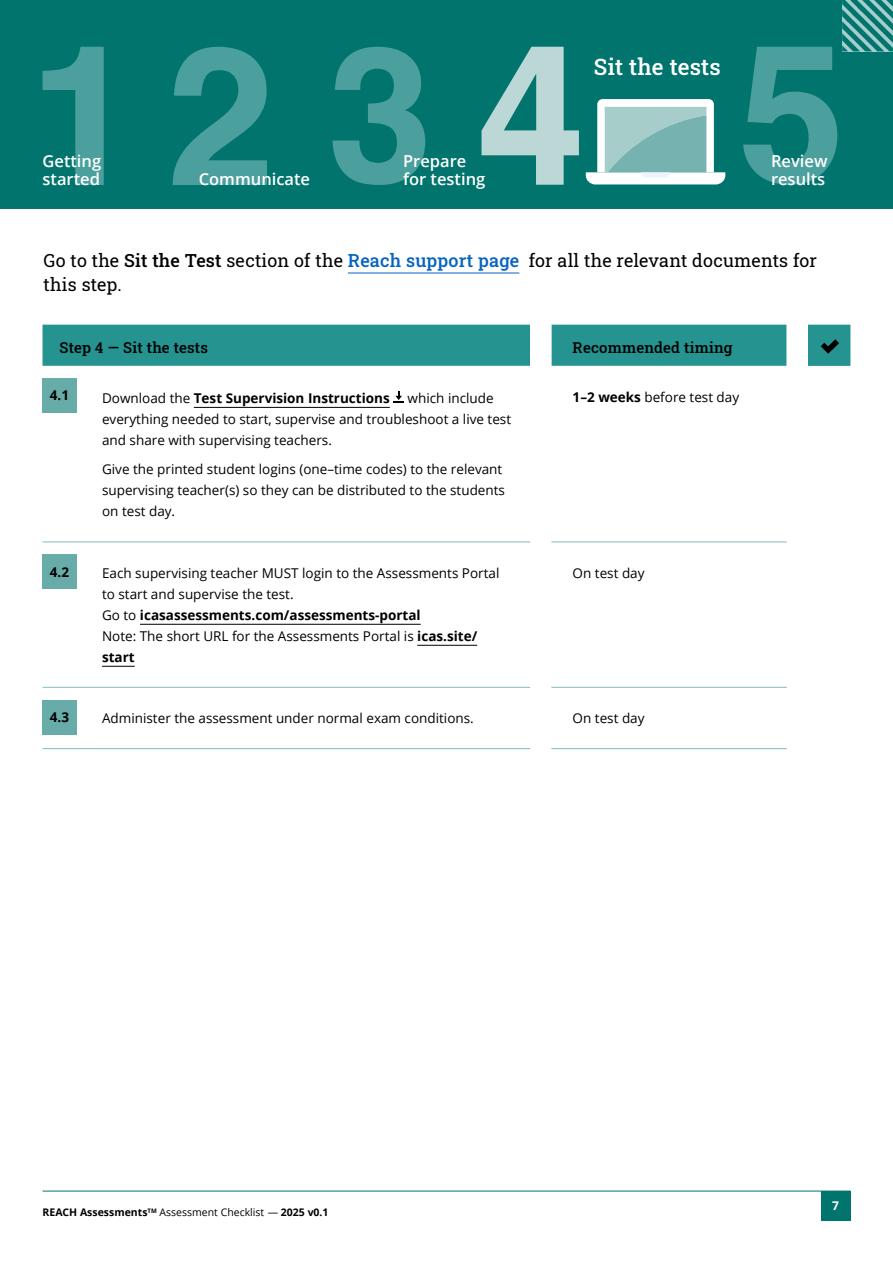
<style>
.page{position:relative;width:893px;height:1263px;background:#fff}
.page>*{position:absolute;margin:0;border:0;box-sizing:border-box;transform-origin:0 0}
.t1{font:500 22.5px "Roboto Slab";letter-spacing:.01em;color:#fff}
.t2{font:18px/24px "Roboto Slab";letter-spacing:.01em;color:#000}
.t3{font:600 16.5px/18px "Open Sans";color:#fff}
.t4{font:500 15px "Roboto Slab";letter-spacing:.01em;color:#000}
.t5{font:13.5px/21px "Open Sans";color:#000}
.t6{font:700 13.5px "Open Sans";color:#000}
.t7{font:700 12px "Open Sans";color:#fff}
.t8{font:700 10.5px "Open Sans";color:#000}
.s1{font-weight:500}
.s2{font-weight:500;color:#0563c1}
.s3{font-weight:400}
.s4{font-weight:700}
</style>
<div class="page">
<hr style="left:43px;top:1191px;width:807px;height:1px;background:#00746d">
<div style="left:821px;top:1191px;width:29px;height:29px;background:#00746d"></div>
<svg style="left:43px;top:378px;width:744px;height:371px"></svg>
<hr style="left:43px;top:541px;width:42px;height:1px;background:#83b9b8">
<hr style="left:85px;top:541px;width:445px;height:1px;background:#83b9b8">
<hr style="left:551px;top:541px;width:236px;height:1px;background:#83b9b8">
<hr style="left:43px;top:687px;width:42px;height:1px;background:#83b9b8">
<hr style="left:43px;top:748px;width:42px;height:1px;background:#83b9b8">
<hr style="left:85px;top:687px;width:445px;height:1px;background:#83b9b8">
<hr style="left:85px;top:748px;width:445px;height:1px;background:#83b9b8">
<hr style="left:551px;top:687px;width:236px;height:1px;background:#83b9b8">
<hr style="left:551px;top:748px;width:236px;height:1px;background:#83b9b8">
<div style="left:43px;top:379px;width:34px;height:34px;background:#68aca9"></div>
<hr style="left:194px;top:407px;width:196px;height:1px;background:#000">
<svg style="left:393px;top:391px;width:11px;height:12px"></svg>
<div style="left:43px;top:555px;width:34px;height:34px;background:#68aca9"></div>
<hr style="left:140px;top:624px;width:281px;height:1px;background:#000">
<hr style="left:417px;top:645px;width:60px;height:1px;background:#000">
<hr style="left:102px;top:666px;width:33px;height:1px;background:#000">
<div style="left:43px;top:700px;width:34px;height:34px;background:#68aca9"></div>
<svg style="left:43px;top:325px;width:807px;height:41px;background:#319894"></svg>
<div style="left:0;top:0;width:893px;height:209px;background:#00746d"></div>
<svg style="left:332px;top:47px;width:93px;height:138px"></svg>
<svg style="left:43px;top:47px;width:61px;height:138px"></svg>
<svg style="left:481px;top:47px;width:98px;height:138px"></svg>
<svg style="left:173px;top:47px;width:94px;height:138px"></svg>
<svg style="left:743px;top:0;width:150px;height:185px"></svg>
<svg style="left:586px;top:99px;width:139px;height:85px;background:#99c6c4"></svg>
<hr style="left:348px;top:273px;width:171px;height:1px;background:#0563c1">
<h1 class="t1" style="left:594px;top:51px;width:128px">Sit the tests</h1>
<p class="t3" style="left:43px;top:152px;width:60px">Getting started</p>
<p class="t3" style="left:771px;top:152px;width:58px">Review</p>
<p class="t3" style="left:403px;top:152px;width:84px">Prepare for testing</p>
<p class="t3" style="left:199px;top:170px;width:113px">Communicate</p>
<p class="t3" style="left:771px;top:170px;width:56px">results</p>
<h2 class="t2" style="left:44px;top:248px;width:775px">Go to the <span class="s1">Sit the Test</span> section of the <span class="s2">Reach support page</span> for all the relevant documents for this step.</h2>
<p class="t4" style="left:60px;top:337px;width:150px">Step 4 — Sit the tests</p>
<p class="t4" style="left:573px;top:337px;width:161px">Recommended timing</p>
<p class="t6" style="left:50px;top:386px;width:21px">4.1</p>
<p class="t6" style="left:102px;top:388px;width:289px"><span class="s3">Download the</span> Test Supervision Instructions</p>
<p class="t5" style="left:573px;top:386px;width:168px"><span class="s4">1–2 weeks</span> before test day</p>
<p class="t5" style="left:102px;top:387px;width:411px;text-indent:306px">which include everything needed to start, supervise and troubleshoot a live test and share with supervising teachers.</p>
<p class="t5" style="left:102px;top:459px;width:404px">Give the printed student logins (one–time codes) to the relevant supervising teacher(s) so they can be distributed to the students on test day.</p>
<p class="t6" style="left:50px;top:562px;width:21px">4.2</p>
<p class="t5" style="left:102px;top:562px;width:399px">Each supervising teacher MUST login to the Assessments Portal to start and supervise the test.<br>Go to <span class="s4">icasassessments.com/assessments-portal<br></span>Note: The short URL for the Assessments Portal is <span class="s4">icas.site/ start</span></p>
<p class="t5" style="left:573px;top:562px;width:73px">On test day</p>
<p class="t6" style="left:50px;top:707px;width:21px">4.3</p>
<p class="t5" style="left:102px;top:707px;width:373px">Administer the assessment under normal exam conditions.</p>
<p class="t5" style="left:573px;top:707px;width:73px">On test day</p>
<p class="t8" style="left:43px;top:1205px;width:288px">REACH Assessments<sup>TM</sup> <span class="s3">Assessment Checklist —</span> 2025 v0.1</p>
<p class="t7" style="left:832px;top:1197px;width:8px">7</p>
</div>
